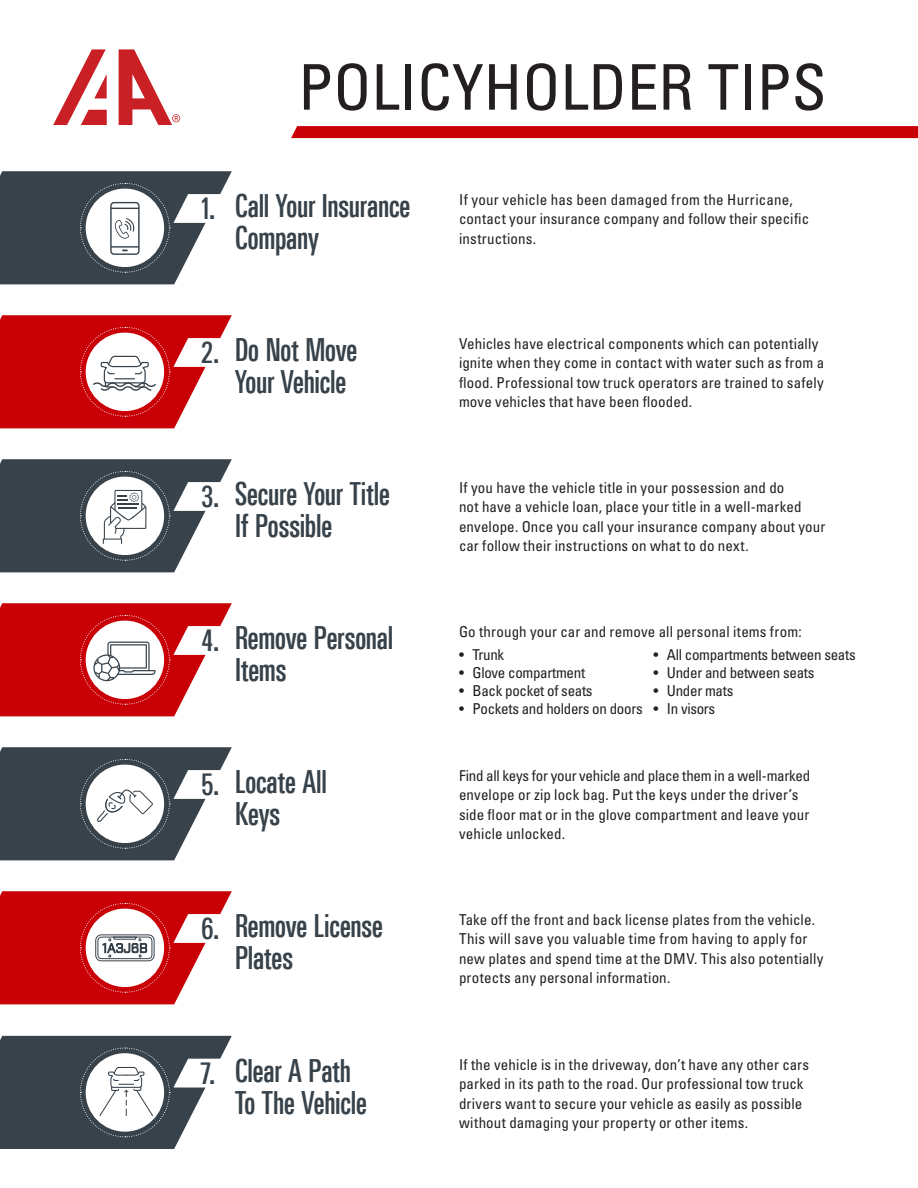
<style>
.page{position:relative;width:918px;height:1188px;background:#fff}
.page>*{position:absolute;margin:0;border:0;box-sizing:border-box;transform-origin:0 0}
.t1{font:condensed 63px "Univers LT Std";color:#231f20}
.Tip{font:500 31.95px/32px "Linotype Univers 510 Cm";letter-spacing:-.005em;color:#37424a}
.Tip-2{font:500 30px "Linotype Univers 510 Cm";color:#37424a}
.t2{font:condensed 15px/19.5px "Univers LT Std";letter-spacing:.005em;color:#231f20}
.t3{font:condensed 15px "Univers LT Std";letter-spacing:-.02em;color:#231f20}
</style>
<div class="page">
<svg style="left:291px;top:126px;width:627px;height:12px;background:#c90309"></svg>
<svg style="left:0;top:171px;width:232px;height:113px"></svg>
<svg style="left:0;top:315px;width:232px;height:113px"></svg>
<svg style="left:0;top:459px;width:232px;height:113px"></svg>
<svg style="left:0;top:603px;width:232px;height:113px"></svg>
<svg style="left:0;top:747px;width:232px;height:113px"></svg>
<svg style="left:0;top:891px;width:232px;height:113px"></svg>
<svg style="left:0;top:1036px;width:232px;height:113px"></svg>
<svg style="left:53px;top:49px;width:54px;height:76px"></svg>
<svg style="left:119px;top:49px;width:61px;height:76px"></svg>
<p class="t1" style="left:298px;top:47px;width:530px">POLICYHOLDER TIPS</p>
<p class="Tip-2" style="left:201px;top:192px;width:16px">1.</p>
<p class="Tip" style="left:235px;top:190px;width:177px">Call Your Insurance<br>Company</p>
<p class="t2" style="left:459px;top:190px;width:352px">If your vehicle has been damaged from the Hurricane, contact your insurance company and follow their specific instructions.</p>
<p class="Tip-2" style="left:201px;top:336px;width:20px">2.</p>
<p class="Tip" style="left:235px;top:334px;width:124px">Do Not Move<br>Your Vehicle</p>
<p class="t2" style="left:459px;top:334px;width:367px">Vehicles have electrical components which can potentially ignite when they come in contact with water such as from a flood. Professional tow truck operators are trained to safely move vehicles that have been flooded.</p>
<p class="Tip-2" style="left:201px;top:480px;width:20px">3.</p>
<p class="Tip" style="left:235px;top:478px;width:156px">Secure Your Title<br>If Possible</p>
<p class="t2" style="left:459px;top:478px;width:368px">If you have the vehicle title in your possession and do<br>not have a vehicle loan, place your title in a well-marked envelope. Once you call your insurance company about your car follow their instructions on what to do next.</p>
<p class="Tip-2" style="left:201px;top:624px;width:20px">4.</p>
<p class="Tip" style="left:235px;top:622px;width:160px">Remove Personal<br>Items</p>
<p class="t2" style="left:459px;top:622px;width:344px">Go through your car and remove all personal items from:</p>
<p class="t2" style="left:459px;top:644px;width:47px">• Trunk</p>
<p class="t3" style="left:459px;top:663px;width:128px">• Glove compartment</p>
<p class="t3" style="left:459px;top:681px;width:135px">• Back pocket of seats</p>
<p class="t3" style="left:459px;top:699px;width:185px">• Pockets and holders on doors</p>
<p class="t3" style="left:653px;top:645px;width:204px">• All compartments between seats</p>
<p class="t3" style="left:653px;top:663px;width:163px">• Under and between seats</p>
<p class="t3" style="left:653px;top:681px;width:81px">• Under mats</p>
<p class="t3" style="left:653px;top:699px;width:63px">• In visors</p>
<p class="Tip-2" style="left:201px;top:768px;width:20px">5.</p>
<p class="Tip" style="left:235px;top:766px;width:93px">Locate All<br>Keys</p>
<p class="t2" style="left:459px;top:766px;width:353px">Find all keys for your vehicle and place them in a well-marked envelope or zip lock bag. Put the keys under the driver’s side floor mat or in the glove compartment and leave your vehicle unlocked.</p>
<p class="Tip-2" style="left:201px;top:912px;width:20px">6.</p>
<p class="Tip" style="left:235px;top:910px;width:149px">Remove License<br>Plates</p>
<p class="t2" style="left:459px;top:910px;width:366px">Take off the front and back license plates from the vehicle.<br>This will save you valuable time from having to apply for new plates and spend time at the DMV. This also potentially protects any personal information.</p>
<p class="Tip-2" style="left:201px;top:1056px;width:16px">7.</p>
<p class="Tip" style="left:235px;top:1055px;width:133px">Clear A Path<br>To The Vehicle</p>
<p class="t2" style="left:459px;top:1054px;width:352px">If the vehicle is in the driveway, don’t have any other cars parked in its path to the road. Our professional tow truck drivers want to secure your vehicle as easily as possible without damaging your property or other items.</p>
</div>
